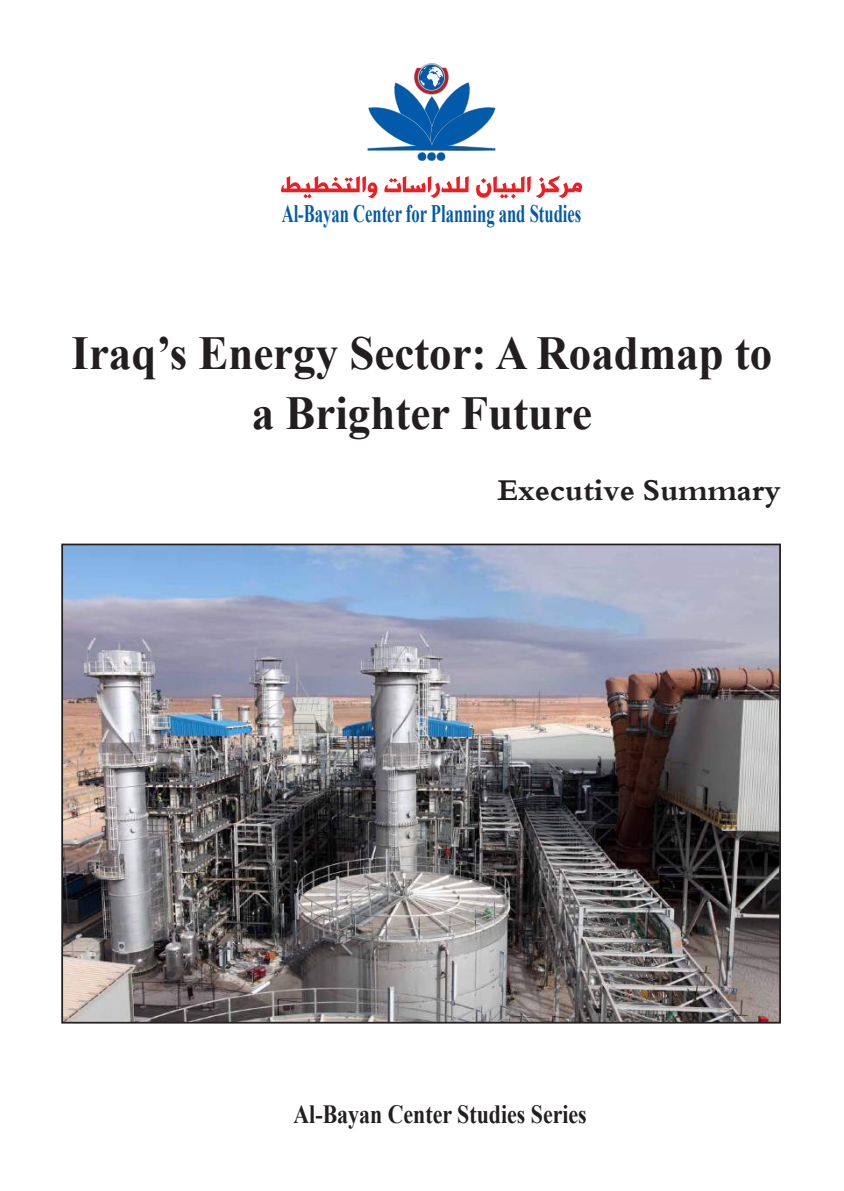
<style>
.page{position:relative;width:844px;height:1191px;background:#fff}
.page>*{position:absolute;margin:0;border:0;box-sizing:border-box;transform-origin:0 0}
.t1{font:700 47.25px/59.5px "Times New Roman";color:#231f20;text-align:center;scale:.95 1}
.t2{font:700 31.5px "Traditional Arabic";color:#231f20}
.t3{font:700 26.25px "Times New Roman";color:#231f20;scale:.83 1}
.t4{font:700 25.2px "Times New Roman";color:#015aaa;scale:.66 1}
</style>
<div class="page">
<svg style="left:281px;top:176px;width:301px;height:23px"></svg>
<svg style="left:367px;top:63px;width:128px;height:98px"></svg>
<div style="left:437px;top:152px;width:8px;height:9px;background:#015aaa;border-radius:50%"></div>
<div style="left:418px;top:152px;width:8px;height:9px;background:#015aaa;border-radius:50%"></div>
<img style="left:64px;top:546px;width:713px;height:474px">
<div style="left:61px;top:543px;width:719px;height:480px;border:2px solid #231f20"></div>
<p class="t4" style="left:281px;top:196px;width:455px">Al-Bayan Center for Planning and Studies</p>
<p class="t1" style="left:72px;top:322px;width:739px">Iraq’s Energy Sector: A Roadmap to a Brighter Future</p>
<p class="t2" style="left:497px;top:473px;width:285px">Executive Summary</p>
<p class="t3" style="left:293px;top:1095px;width:355px">Al-Bayan Center Studies Series</p>
</div>
